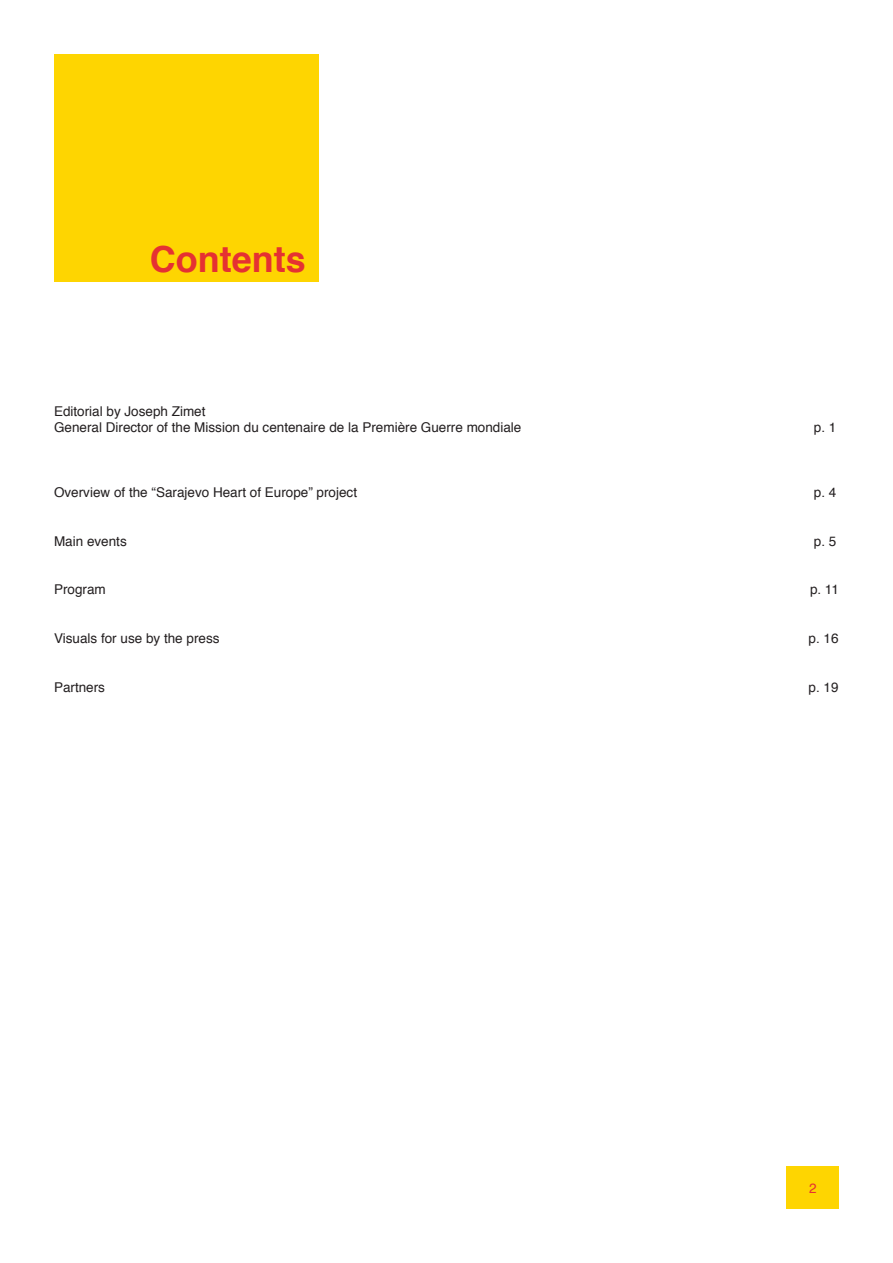
<style>
.page{position:relative;width:893px;height:1263px;background:#fff}
.page>*{position:absolute;margin:0;border:0;box-sizing:border-box;transform-origin:0 0}
.t1{font:700 36px "Helvetica";color:#e53132}
.t2{font:13.5px "Helvetica";color:#231f20}
.t3{font:13.5px "Helvetica";color:#e53132}
</style>
<div class="page">
<div style="left:54px;top:54px;width:265px;height:227px;background:#fed501"></div>
<div style="left:787px;top:1166px;width:52px;height:43px;background:#fed501"></div>
<p class="t1" style="left:150px;top:231px;width:157px">Contents</p>
<p class="t2" style="left:54px;top:401px;width:153px">Editorial by Joseph Zimet</p>
<p class="t2" style="left:54px;top:417px;width:469px">General Director of the Mission du centenaire de la Première Guerre mondiale</p>
<p class="t2" style="left:814px;top:417px;width:24px">p. 1</p>
<p class="t2" style="left:54px;top:482px;width:305px">Overview of the “Sarajevo Heart of Europe” project</p>
<p class="t2" style="left:814px;top:482px;width:24px">p. 4</p>
<p class="t2" style="left:54px;top:531px;width:74px">Main events</p>
<p class="t2" style="left:814px;top:531px;width:24px">p. 5</p>
<p class="t2" style="left:54px;top:579px;width:53px">Program</p>
<p class="t2" style="left:810px;top:579px;width:30px">p. 11</p>
<p class="t2" style="left:54px;top:628px;width:167px">Visuals for use by the press</p>
<p class="t2" style="left:809px;top:628px;width:32px">p. 16</p>
<p class="t2" style="left:54px;top:676px;width:53px">Partners</p>
<p class="t2" style="left:809px;top:676px;width:32px">p. 19</p>
<p class="t3" style="left:809px;top:1177px;width:9px">2</p>
</div>
